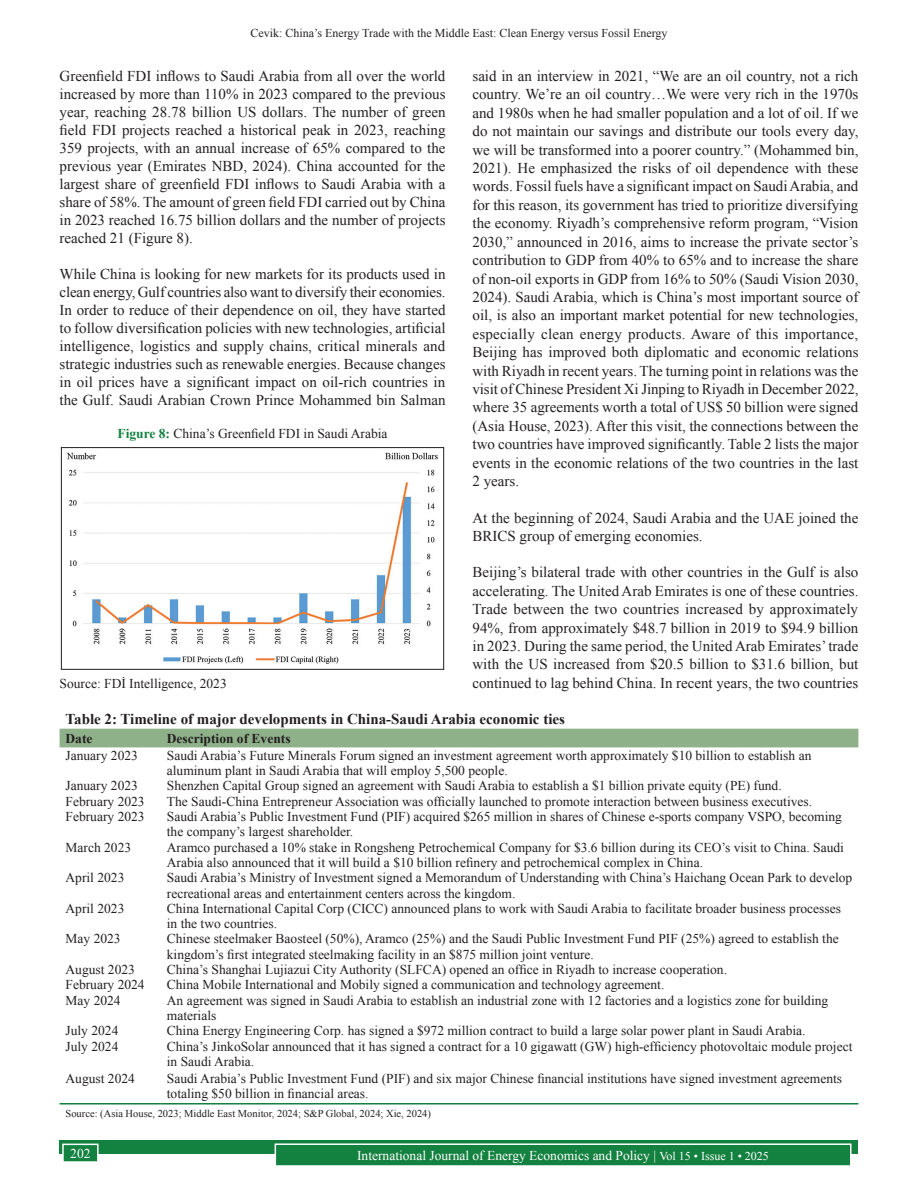
<style>
.page{position:relative;width:918px;height:1188px;background:#fff}
.page>*{position:absolute;margin:0;border:0;box-sizing:border-box;transform-origin:0 0}
.TX{font:15px/18.5px "Times New Roman";color:#231f20;text-align:justify}
.TT{font:700 15px "Times New Roman";color:#231f20}
.TB{font:13.5px/15.3px "Times New Roman";color:#231f20}
.TBL{font:13.5px/15.3px "Times New Roman";color:#231f20}
.t1{font:13.5px "Times New Roman";color:#fff}
.FGC{font:13.5px "Times New Roman";color:#231f20}
.FGC_SRC{font:13.5px "Times New Roman";color:#231f20}
.TCH{font:700 13.5px "Times New Roman";color:#231f20}
.t2{font:12px "Times New Roman";color:#231f20}
.TFN{font:10.5px "Times New Roman";color:#231f20}
.s1{font-weight:700;color:#13813f}
.s2{font-size:12px}
</style>
<div class="page">
<div style="left:60px;top:1140px;width:798px;height:13px;background:#13813f"></div>
<div style="left:275px;top:1144px;width:576px;height:22px;background:#13813f"></div>
<div style="left:275px;top:1143px;width:577px;height:24px;border:2px solid #fff"></div>
<div style="left:63px;top:1144px;width:35px;height:18px;background:#13813f"></div>
<div style="left:62px;top:1144px;width:37px;height:19px;border:2px solid #fff"></div>
<div style="left:60px;top:729px;width:798px;height:18px;background:#8fb18a"></div>
<hr style="left:60px;top:1103px;width:101px;height:2px;background:#13813f">
<hr style="left:161px;top:1103px;width:697px;height:2px;background:#13813f">
<img style="left:66px;top:452px;width:372px;height:212px">
<div style="left:61px;top:447px;width:383px;height:223px;border:1px solid #231f20"></div>
<p class="t2" style="left:250px;top:25px;width:419px">Cevik: China’s Energy Trade with the Middle East: Clean Energy versus Fossil Energy</p>
<p class="TX" style="left:60px;top:66px;width:388px;line-height:18px">Greenfield FDI inflows to Saudi Arabia from all over the world increased by more than 110% in 2023 compared to the previous year, reaching 28.78 billion US dollars. The number of green field FDI projects reached a historical peak in 2023, reaching 359 projects, with an annual increase of 65% compared to the previous year (Emirates NBD, 2024). China accounted for the largest share of greenfield FDI inflows to Saudi Arabia with a share of 58%. The amount of green field FDI carried out by China in 2023 reached 16.75 billion dollars and the number of projects reached 21 (Figure 8).</p>
<p class="TX" style="left:60px;top:264px;width:388px;line-height:18px">While China is looking for new markets for its products used in clean energy, Gulf countries also want to diversify their economies.<br>In order to reduce of their dependence on oil, they have started to follow diversification policies with new technologies, artificial intelligence, logistics and supply chains, critical minerals and strategic industries such as renewable energies. Because changes in oil prices have a significant impact on oil-rich countries in the Gulf. Saudi Arabian Crown Prince Mohammed bin Salman</p>
<p class="TX" style="left:472px;top:66px;width:388px">said in an interview in 2021, “We are an oil country, not a rich country. We’re an oil country…We were very rich in the 1970s and 1980s when he had smaller population and a lot of oil. If we do not maintain our savings and distribute our tools every day, we will be transformed into a poorer country.” (Mohammed bin, 2021). He emphasized the risks of oil dependence with these words. Fossil fuels have a significant impact on Saudi Arabia, and for this reason, its government has tried to prioritize diversifying the economy. Riyadh’s comprehensive reform program, “Vision 2030,” announced in 2016, aims to increase the private sector’s contribution to GDP from 40% to 65% and to increase the share of non-oil exports in GDP from 16% to 50% (Saudi Vision 2030, 2024). Saudi Arabia, which is China’s most important source of oil, is also an important market potential for new technologies, especially clean energy products. Aware of this importance, Beijing has improved both diplomatic and economic relations with Riyadh in recent years. The turning point in relations was the visit of Chinese President Xi Jinping to Riyadh in December 2022, where 35 agreements worth a total of US$ 50 billion were signed (Asia House, 2023). After this visit, the connections between the two countries have improved significantly. Table 2 lists the major events in the economic relations of the two countries in the last 2 years.</p>
<p class="TX" style="left:472px;top:508px;width:387px">At the beginning of 2024, Saudi Arabia and the UAE joined the<br>BRICS group of emerging economies.</p>
<p class="TX" style="left:472px;top:563px;width:387px">Beijing’s bilateral trade with other countries in the Gulf is also accelerating. The United Arab Emirates is one of these countries.<br>Trade between the two countries increased by approximately 94%, from approximately $48.7 billion in 2019 to $94.9 billion in 2023. During the same period, the United Arab Emirates’ trade with the US increased from $20.5 billion to $31.6 billion, but continued to lag behind China. In recent years, the two countries</p>
<p class="TT" style="left:66px;top:708px;width:501px">Table 2: Timeline of major developments in China‑Saudi Arabia economic ties</p>
<p class="TCH" style="left:66px;top:729px;width:28px">Date</p>
<p class="TCH" style="left:167px;top:729px;width:125px">Description of Events</p>
<p class="TB" style="left:66px;top:747px;width:74px">January 2023</p>
<p class="TB" style="left:167px;top:747px;width:646px">Saudi Arabia’s Future Minerals Forum signed an investment agreement worth approximately $10 billion to establish an aluminum plant in Saudi Arabia that will employ 5,500 people.</p>
<p class="TB" style="left:66px;top:778px;width:74px">January 2023</p>
<p class="TB" style="left:167px;top:778px;width:616px">Shenzhen Capital Group signed an agreement with Saudi Arabia to establish a $1 billion private equity (PE) fund.</p>
<p class="TB" style="left:66px;top:793px;width:81px">February 2023</p>
<p class="TB" style="left:167px;top:793px;width:647px">The Saudi‑China Entrepreneur Association was officially launched to promote interaction between business executives.</p>
<p class="TB" style="left:66px;top:808px;width:81px">February 2023</p>
<p class="TB" style="left:167px;top:808px;width:677px">Saudi Arabia’s Public Investment Fund (PIF) acquired $265 million in shares of Chinese e‑sports company VSPO, becoming the company’s largest shareholder.</p>
<p class="TB" style="left:66px;top:839px;width:67px">March 2023</p>
<p class="TB" style="left:167px;top:839px;width:679px">Aramco purchased a 10% stake in Rongsheng Petrochemical Company for $3.6 billion during its CEO’s visit to China. Saudi<br>Arabia also announced that it will build a $10 billion refinery and petrochemical complex in China.</p>
<p class="TB" style="left:66px;top:870px;width:60px">April 2023</p>
<p class="TB" style="left:167px;top:870px;width:687px">Saudi Arabia’s Ministry of Investment signed a Memorandum of Understanding with China’s Haichang Ocean Park to develop recreational areas and entertainment centers across the kingdom.</p>
<p class="TB" style="left:66px;top:900px;width:60px">April 2023</p>
<p class="TB" style="left:167px;top:900px;width:676px">China International Capital Corp (CICC) announced plans to work with Saudi Arabia to facilitate broader business processes in the two countries.</p>
<p class="TB" style="left:66px;top:931px;width:57px">May 2023</p>
<p class="TB" style="left:167px;top:931px;width:673px">Chinese steelmaker Baosteel (50%), Aramco (25%) and the Saudi Public Investment Fund PIF (25%) agreed to establish the kingdom’s first integrated steelmaking facility in an $875 million joint venture.</p>
<p class="TB" style="left:66px;top:961px;width:71px">August 2023</p>
<p class="TB" style="left:167px;top:961px;width:562px">China’s Shanghai Lujiazui City Authority (SLFCA) opened an office in Riyadh to increase cooperation.</p>
<p class="TB" style="left:66px;top:977px;width:81px">February 2024</p>
<p class="TB" style="left:167px;top:977px;width:499px">China Mobile International and Mobily signed a communication and technology agreement.</p>
<p class="TB" style="left:66px;top:992px;width:57px">May 2024</p>
<p class="TB" style="left:167px;top:992px;width:663px">An agreement was signed in Saudi Arabia to establish an industrial zone with 12 factories and a logistics zone for building materials</p>
<p class="TB" style="left:66px;top:1023px;width:54px">July 2024</p>
<p class="TB" style="left:167px;top:1023px;width:640px">China Energy Engineering Corp. has signed a $972 million contract to build a large solar power plant in Saudi Arabia.</p>
<p class="TB" style="left:66px;top:1038px;width:54px">July 2024</p>
<p class="TB" style="left:167px;top:1038px;width:687px">China’s JinkoSolar announced that it has signed a contract for a 10 gigawatt (GW) high‑efficiency photovoltaic module project in Saudi Arabia.</p>
<p class="TBL" style="left:66px;top:1070px;width:71px">August 2024</p>
<p class="TBL" style="left:167px;top:1070px;width:677px">Saudi Arabia’s Public Investment Fund (PIF) and six major Chinese financial institutions have signed investment agreements totaling $50 billion in financial areas.</p>
<p class="TFN" style="left:66px;top:1106px;width:367px">Source: (Asia House, 2023; Middle East Monitor, 2024; S&amp;P Global, 2024; Xie, 2024)</p>
<p class="FGC" style="left:117px;top:424px;width:272px"><span class="s1">Figure 8:</span> China’s Greenfield FDI in Saudi Arabia</p>
<p class="FGC_SRC" style="left:60px;top:674px;width:169px">Source: FDİ Intelligence, 2023</p>
<p class="t1" style="left:70px;top:1144px;width:22px">202</p>
<p class="t1" style="left:357px;top:1146px;width:413px">International Journal of Energy Economics and Policy | <span class="s2">Vol 15 • Issue 1 • 2025</span></p>
</div>
